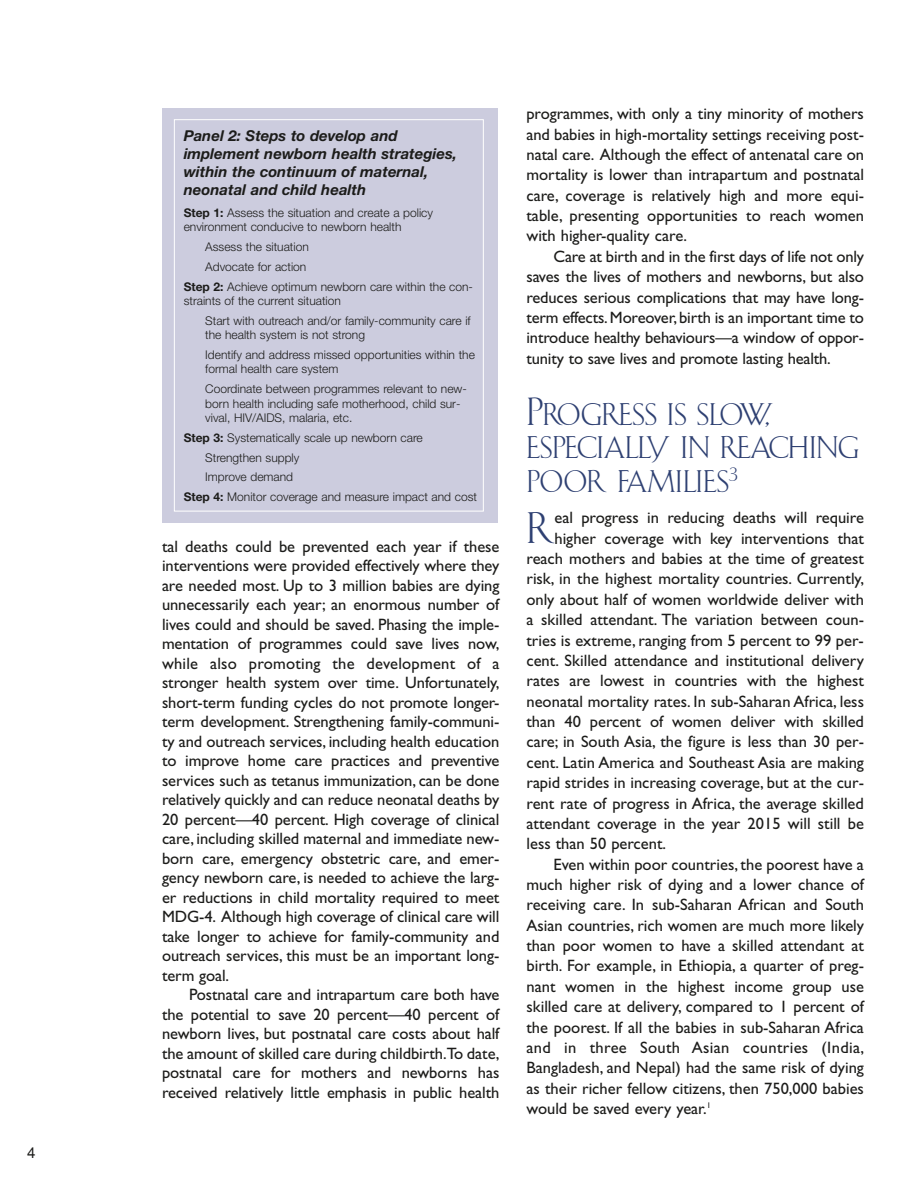
<style>
.page{position:relative;width:918px;height:1188px;background:#fff}
.page>*{position:absolute;margin:0;border:0;box-sizing:border-box;transform-origin:0 0}
.t1{font:37.2px "Bauer Text Initials";color:#2e4072}
.t2{font:33px/33.9px "Bauer Text Initials";letter-spacing:-.005em;color:#2e4072}
.t3{font:16.5px/19.5px "Gill Sans";color:#1c1c1a;text-align:justify}
.t4{font:16.5px "Gill Sans";letter-spacing:.02em;color:#1c1c1a}
.t5{font:italic 700 15px/18px "Helvetica Neue";color:#1c1c1a}
.t6{font:15px "Helvetica";color:#1c1c1a}
.t7{font:300 12px/19.8px "Helvetica Neue";color:#1c1c1a}
.s1{font-weight:700}
</style>
<div class="page">
<div style="left:162px;top:108px;width:335px;height:414px;background:#ccccde"></div>
<div style="left:174px;top:119px;width:310px;height:392px;border:1px solid #fff"></div>
<p class="t6" style="left:27px;top:1147px;width:10px">4</p>
<p class="t5" style="left:184px;top:128px;width:275px">Panel 2: Steps to develop and implement newborn health strategies, within the continuum of maternal, neonatal and child health</p>
<p class="t7" style="left:184px;top:206px;width:251px;line-height:14.4px"><span class="s1">Step 1:</span> Assess the situation and create a policy environment conducive to newborn health</p>
<p class="t7" style="left:205px;top:238px;width:105px">Assess the situation</p>
<p class="t7" style="left:205px;top:258px;width:103px">Advocate for action</p>
<p class="t7" style="left:184px;top:277px;width:291px"><span class="s1">Step 2:</span> Achieve optimum newborn care within the con-</p>
<p class="t7" style="left:205px;top:292px;width:267px;text-indent:-22px">straints of the current situation<br>Start with outreach and/or family-community care if</p>
<p class="t7" style="left:205px;top:326px;width:271px">the health system is not strong<br>Identify and address missed opportunities within the</p>
<p class="t7" style="left:205px;top:360px;width:263px">formal health care system<br>Coordinate between programmes relevant to new-</p>
<p class="t7" style="left:205px;top:397px;width:257px;line-height:14.4px">born health including safe motherhood, child sur&shy;vival, HIV/AIDS, malaria, etc.</p>
<p class="t7" style="left:184px;top:429px;width:241px"><span class="s1">Step 3:</span> Systematically scale up newborn care</p>
<p class="t7" style="left:205px;top:448px;width:96px">Strengthen supply</p>
<p class="t7" style="left:205px;top:468px;width:89px">Improve demand</p>
<p class="t7" style="left:184px;top:488px;width:295px"><span class="s1">Step 4:</span> Monitor coverage and measure impact and cost</p>
<p class="t3" style="left:162px;top:538px;width:339px">tal deaths could be prevented each year if these interventions were provided effectively where they are needed most. Up to 3 million babies are dying unnecessarily each year; an enormous number of lives could and should be saved. Phasing the imple&shy;mentation of programmes could save lives now, while also promoting the development of a stronger health system over time. Unfortunately, short-term funding cycles do not promote longer&shy;term development. Strengthening family-communi&shy;ty and outreach services, including health education to improve home care practices and preventive services such as tetanus immunization, can be done relatively quickly and can reduce neonatal deaths by 20 percent—40 percent. High coverage of clinical care, including skilled maternal and immediate new&shy;born care, emergency obstetric care, and emer&shy;gency newborn care, is needed to achieve the larg&shy;er reductions in child mortality required to meet MDG-4. Although high coverage of clinical care will take longer to achieve for family-community and outreach services, this must be an important long&shy;term goal.</p>
<p class="t3" style="left:162px;top:987px;width:339px;text-indent:27px">Postnatal care and intrapartum care both have the potential to save 20 percent—40 percent of newborn lives, but postnatal care costs about half the amount of skilled care during childbirth.To date, postnatal care for mothers and newborns has received relatively little emphasis in public health</p>
<p class="t3" style="left:526px;top:105px;width:339px;line-height:20.4px">programmes, with only a tiny minority of mothers and babies in high-mortality settings receiving post&shy;natal care. Although the effect of antenatal care on mortality is lower than intrapartum and postnatal care, coverage is relatively high and more equi&shy;table, presenting opportunities to reach women with higher-quality care.</p>
<p class="t3" style="left:527px;top:248px;width:339px;line-height:20.4px;text-indent:27px">Care at birth and in the first days of life not only saves the lives of mothers and newborns, but also reduces serious complications that may have long&shy;term effects.Moreover,birth is an important time to introduce healthy behaviours—a window of oppor&shy;tunity to save lives and promote lasting health.</p>
<h2 class="t2" style="left:526px;top:396px;width:333px">Progress is slow, especially in reaching poor families<sup>3</sup></h2>
<h1 class="t1" style="left:526px;top:508px;width:30px">R</h1>
<p class="t3" style="left:554px;top:510px;width:311px">eal progress in reducing deaths will require</p>
<p class="t3" style="left:554px;top:530px;width:311px">higher coverage with key interventions that</p>
<p class="t3" style="left:526px;top:551px;width:339px">reach mothers and babies at the time of greatest</p>
<p class="t3" style="left:526px;top:571px;width:339px">risk, in the highest mortality countries. Currently,</p>
<p class="t3" style="left:526px;top:591px;width:339px">only about half of women worldwide deliver with</p>
<p class="t3" style="left:526px;top:612px;width:339px">a skilled attendant. The variation between coun-</p>
<p class="t3" style="left:526px;top:632px;width:339px">tries is extreme, ranging from 5 percent to 99 per-</p>
<p class="t3" style="left:526px;top:652px;width:339px">cent. Skilled attendance and institutional delivery</p>
<p class="t3" style="left:526px;top:673px;width:339px">rates are lowest in countries with the highest</p>
<p class="t3" style="left:526px;top:693px;width:339px">neonatal mortality rates. In sub-Saharan Africa, less</p>
<p class="t3" style="left:526px;top:714px;width:339px">than 40 percent of women deliver with skilled</p>
<p class="t3" style="left:526px;top:734px;width:339px">care; in South Asia, the figure is less than 30 per-</p>
<p class="t3" style="left:526px;top:754px;width:339px">cent. Latin America and Southeast Asia are making</p>
<p class="t3" style="left:526px;top:775px;width:339px">rapid strides in increasing coverage, but at the cur-</p>
<p class="t3" style="left:526px;top:795px;width:339px">rent rate of progress in Africa, the average skilled</p>
<p class="t3" style="left:526px;top:815px;width:339px">attendant coverage in the year 2015 will still be</p>
<p class="t3" style="left:526px;top:836px;width:141px">less than 50 percent.</p>
<p class="t3" style="left:554px;top:856px;width:312px">Even within poor countries, the poorest have a</p>
<p class="t3" style="left:526px;top:877px;width:339px">much higher risk of dying and a lower chance of</p>
<p class="t3" style="left:526px;top:897px;width:339px">receiving care. In sub-Saharan African and South</p>
<p class="t3" style="left:526px;top:917px;width:339px">Asian countries, rich women are much more likely</p>
<p class="t3" style="left:526px;top:938px;width:339px">than poor women to have a skilled attendant at</p>
<p class="t3" style="left:526px;top:958px;width:339px">birth. For example, in Ethiopia, a quarter of preg-</p>
<p class="t3" style="left:526px;top:978px;width:339px">nant women in the highest income group use</p>
<p class="t3" style="left:526px;top:999px;width:339px">skilled care at delivery, compared to 1 percent of</p>
<p class="t3" style="left:526px;top:1019px;width:339px">the poorest. If all the babies in sub-Saharan Africa</p>
<p class="t4" style="left:526px;top:1042px;width:339px">and in three South Asian countries (India,</p>
<p class="t3" style="left:526px;top:1060px;width:339px">Bangladesh, and Nepal) had the same risk of dying</p>
<p class="t3" style="left:526px;top:1080px;width:339px">as their richer fellow citizens, then 750,000 babies</p>
<p class="t3" style="left:526px;top:1101px;width:186px">would be saved every year.<sup>1</sup></p>
</div>
